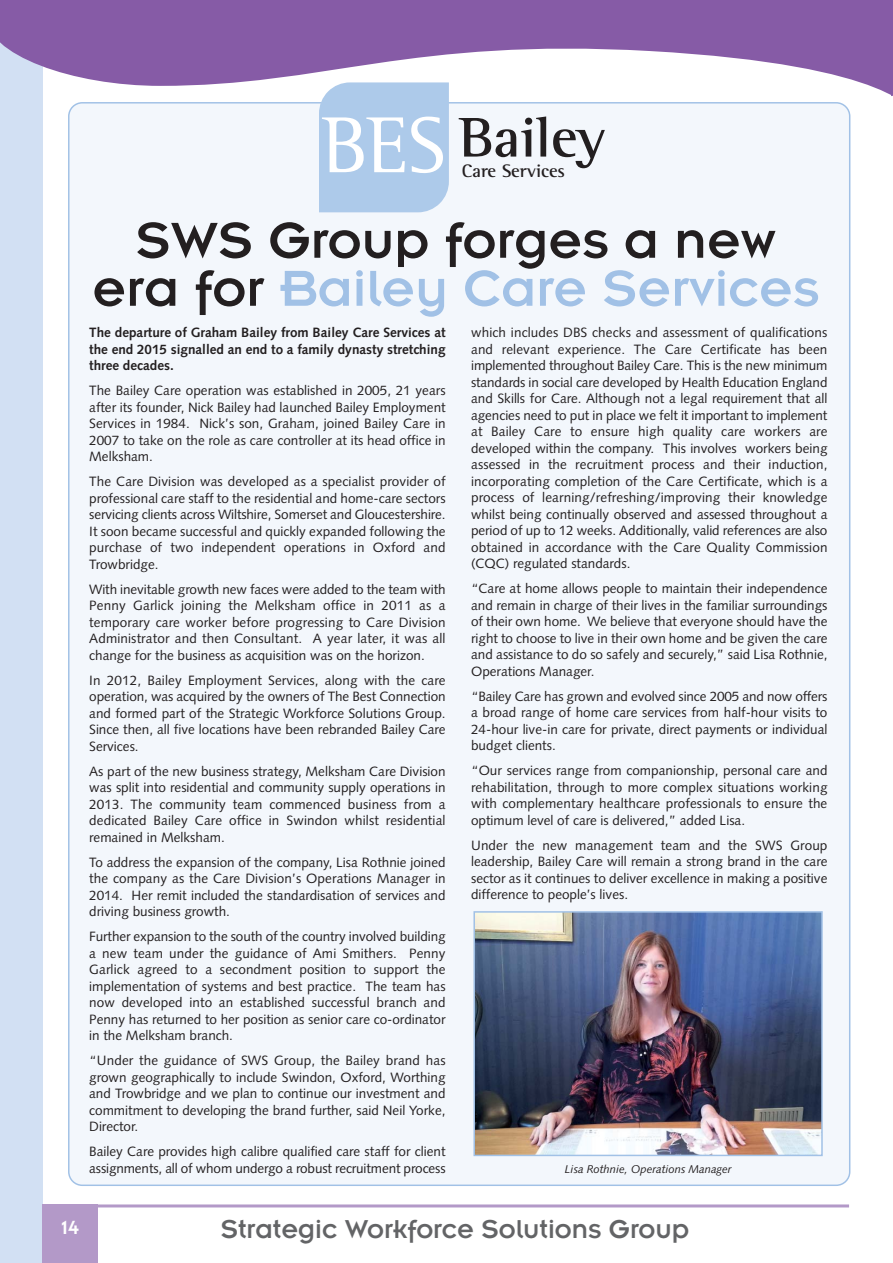
<style>
.page{position:relative;width:893px;height:1263px;background:#fff}
.page>*{position:absolute;margin:0;border:0;box-sizing:border-box;transform-origin:0 0}
.t1{font:81.3px "Rotis Semi Serif";color:#fff;scale:.95 1}
.t2{font:700 57.3px "Rotis Semi Serif";color:#231f20}
.t3{font:55.5px/48px "Insignia";color:#231f20;text-align:center}
.t4{font:28.5px "Insignia";color:#636466}
.t5{font:21px "Insignia";color:#fff}
.t6{font:700 18.6px "Rotis Semi Serif";color:#231f20}
.t7{font:13.5px/16.5px "Syntax";color:#231f20;text-align:justify}
.t8{font:700 13.5px/16.5px "Syntax";color:#231f20;text-align:justify}
.t9{font:italic 11.25px "Syntax";color:#231f20}
.s1{color:#a1c1e6}
</style>
<div class="page">
<div style="left:0;top:0;width:43px;height:1263px;background:#d2e0f3"></div>
<div style="left:43px;top:1204px;width:55px;height:59px;background:#b399c8"></div>
<hr style="left:96px;top:1204px;width:753px;height:3px;background:#b399c8">
<svg style="left:0;top:5px;width:892px;height:91px;fill:#865ba6"></svg>
<svg style="left:892px;top:5px;width:1px;height:91px"></svg>
<div style="left:0;top:0;width:893px;height:5px;background:#865ba6"></div>
<div style="left:68px;top:102px;width:782px;height:1084px;background:#f3f7fc"></div>
<div style="left:319px;top:82px;width:130px;height:130px;background:#adcaea"></div>
<img style="left:476px;top:914px;width:344px;height:239px">
<div style="left:473px;top:911px;width:350px;height:245px;border:2px solid #a1c1e6"></div>
<h1 class="t1" style="left:322px;top:115px;width:131px">BES</h1>
<h2 class="t2" style="left:459px;top:116px;width:149px">Bailey</h2>
<h3 class="t6" style="left:462px;top:164px;width:105px">Care Services</h3>
<h3 class="t3" style="left:92px;top:221px;width:728px">SWS Group forges a new era for <span class="s1">Bailey Care Services</span></h3>
<p class="t8" style="left:89px;top:325px;width:358px">The departure of Graham Bailey from Bailey Care Services at the end 2015 signalled an end to a family dynasty stretching three decades.</p>
<p class="t7" style="left:89px;top:383px;width:358px">The Bailey Care operation was established in 2005, 21 years after its founder, Nick Bailey had launched Bailey Employment Services in 1984. Nick’s son, Graham, joined Bailey Care in 2007 to take on the role as care controller at its head office in Melksham.</p>
<p class="t7" style="left:89px;top:474px;width:358px">The Care Division was developed as a specialist provider of professional care staff to the residential and home-care sectors servicing clients across Wiltshire, Somerset and Gloucestershire.<br>It soon became successful and quickly expanded following the purchase of two independent operations in Oxford and Trowbridge.</p>
<p class="t7" style="left:89px;top:582px;width:358px">With inevitable growth new faces were added to the team with Penny Garlick joining the Melksham office in 2011 as a temporary care worker before progressing to Care Division Administrator and then Consultant. A year later, it was all change for the business as acquisition was on the horizon.</p>
<p class="t7" style="left:89px;top:673px;width:358px">In 2012, Bailey Employment Services, along with the care operation, was acquired by the owners of The Best Connection and formed part of the Strategic Workforce Solutions Group.<br>Since then, all five locations have been rebranded Bailey Care Services.</p>
<p class="t7" style="left:89px;top:764px;width:358px">As part of the new business strategy, Melksham Care Division was split into residential and community supply operations in 2013. The community team commenced business from a dedicated Bailey Care office in Swindon whilst residential remained in Melksham.</p>
<p class="t7" style="left:89px;top:855px;width:358px">To address the expansion of the company, Lisa Rothnie joined the company as the Care Division’s Operations Manager in 2014. Her remit included the standardisation of services and driving business growth.</p>
<p class="t7" style="left:89px;top:929px;width:358px">Further expansion to the south of the country involved building a new team under the guidance of Ami Smithers. Penny Garlick agreed to a secondment position to support the implementation of systems and best practice. The team has now developed into an established successful branch and Penny has returned to her position as senior care co-ordinator in the Melksham branch.</p>
<p class="t7" style="left:89px;top:1053px;width:358px">“Under the guidance of SWS Group, the Bailey brand has grown geographically to include Swindon, Oxford, Worthing and Trowbridge and we plan to continue our investment and commitment to developing the brand further, said Neil Yorke, Director.</p>
<p class="t7" style="left:89px;top:1144px;width:358px">Bailey Care provides high calibre qualified care staff for client assignments, all of whom undergo a robust recruitment process</p>
<p class="t7" style="left:471px;top:325px;width:358px">which includes DBS checks and assessment of qualifications and relevant experience. The Care Certificate has been implemented throughout Bailey Care. This is the new minimum standards in social care developed by Health Education England and Skills for Care. Although not a legal requirement that all agencies need to put in place we felt it important to implement at Bailey Care to ensure high quality care workers are developed within the company. This involves workers being assessed in the recruitment process and their induction, incorporating completion of the Care Certificate, which is a process of learning/refreshing/improving their knowledge whilst being continually observed and assessed throughout a period of up to 12 weeks. Additionally, valid references are also obtained in accordance with the Care Quality Commission (CQC) regulated standards.</p>
<p class="t7" style="left:471px;top:581px;width:358px">“Care at home allows people to maintain their independence and remain in charge of their lives in the familiar surroundings of their own home. We believe that everyone should have the right to choose to live in their own home and be given the care and assistance to do so safely and securely,” said Lisa Rothnie, Operations Manager.</p>
<p class="t7" style="left:471px;top:689px;width:358px">“Bailey Care has grown and evolved since 2005 and now offers a broad range of home care services from half-hour visits to 24-hour live-in care for private, direct payments or individual budget clients.</p>
<p class="t7" style="left:471px;top:763px;width:358px">“Our services range from companionship, personal care and rehabilitation, through to more complex situations working with complementary healthcare professionals to ensure the optimum level of care is delivered,” added Lisa.</p>
<p class="t7" style="left:471px;top:838px;width:358px">Under the new management team and the SWS Group leadership, Bailey Care will remain a strong brand in the care sector as it continues to deliver excellence in making a positive difference to people’s lives.</p>
<p class="t9" style="left:565px;top:1165px;width:168px">Lisa Rothnie, Operations Manager</p>
<h3 class="t5" style="left:61px;top:1220px;width:19px">14</h3>
<h3 class="t4" style="left:221px;top:1220px;width:470px">Strategic Workforce Solutions Group</h3>
</div>
